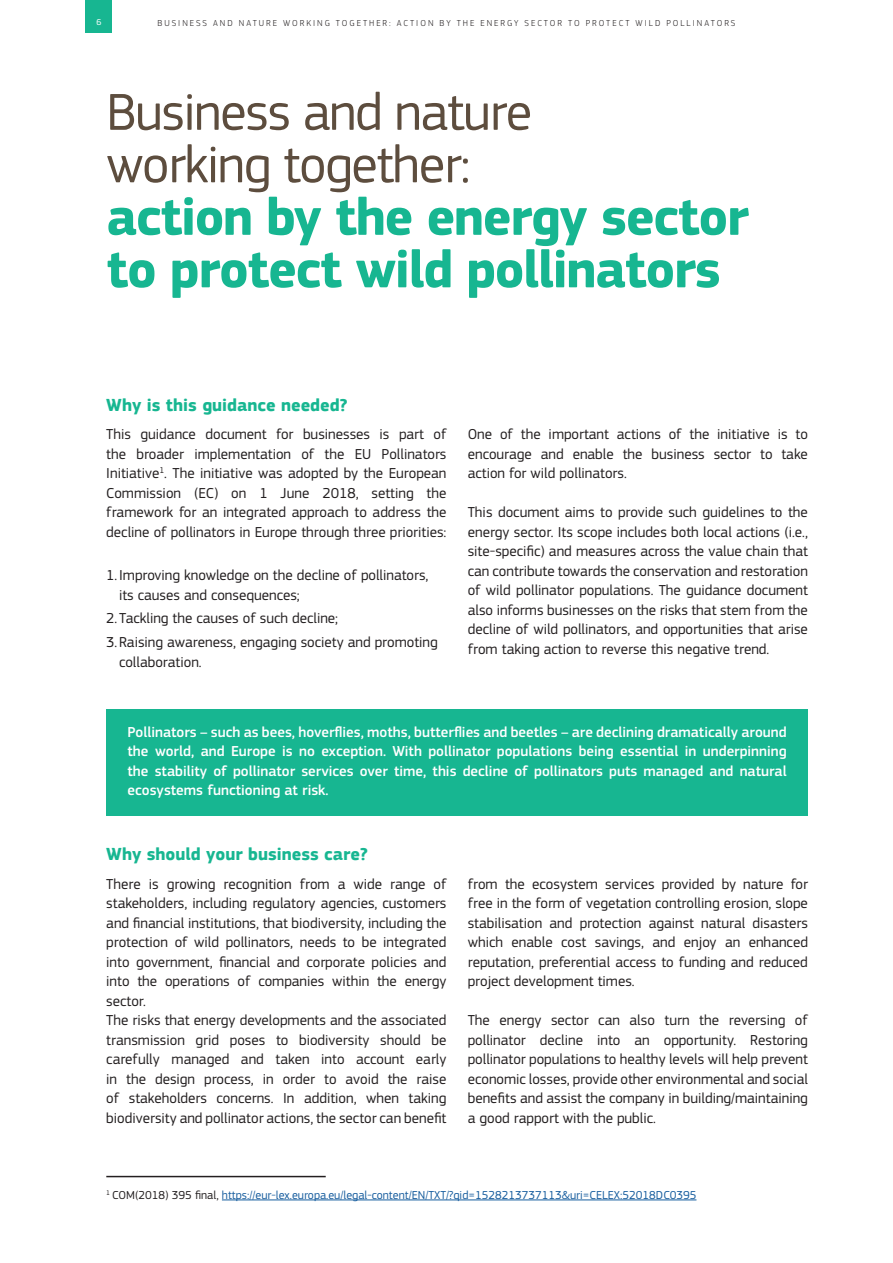
<style>
.page{position:relative;width:893px;height:1263px;background:#fff}
.page>*{position:absolute;margin:0;border:0;box-sizing:border-box;transform-origin:0 0}
.t1{font:700 54px/52.5px "EC Square Sans Pro";letter-spacing:-.025em;color:#17b691}
.t2{font:54px/52.5px "EC Square Sans Pro";letter-spacing:-.025em;color:#5d4d3e}
.t3{font:700 18px "EC Square Sans Pro";color:#17b691}
.t4{font:15px/19.5px "EC Square Sans Pro";color:#231f20;text-align:justify}
.t5{font:500 15px/19.5px "EC Square Sans Pro";color:#fff;text-align:justify}
.t6{font:12px "EC Square Sans Pro";color:#175d9e}
.t7{font:300 9px "EC Square Sans Pro";letter-spacing:.22em;color:#231f20}
.t8{font:9px "EC Square Sans Pro";color:#fff}
.s1{color:#231f20}
</style>
<div class="page">
<div style="left:85px;top:0;width:27px;height:33px;background:#17b691"></div>
<hr style="left:222px;top:1199px;width:474px;height:1px;background:#175d9e">
<hr style="left:106px;top:1176px;width:220px;height:1px;background:#231f20">
<div style="left:106px;top:709px;width:702px;height:107px;background:#17b691"></div>
<p class="t8" style="left:96px;top:17px;width:7px">6</p>
<p class="t7" style="left:157px;top:18px;width:579px">BUSINESS AND NATURE WORKING TOGETHER: ACTION BY THE ENERGY SECTOR TO PROTECT WILD POLLINATORS</p>
<h1 class="t2" style="left:106px;top:86px;width:427px">Business and nature working together:</h1>
<h1 class="t1" style="left:106px;top:193px;width:644px">action by the energy sector to protect wild pollinators</h1>
<p class="t3" style="left:106px;top:394px;width:243px">Why is this guidance needed?</p>
<p class="t4" style="left:106px;top:425px;width:342px">This guidance document for businesses is part of the broader implementation of the EU Pollinators Initiative<sup>1</sup>. The initiative was adopted by the European Commission (EC) on 1 June 2018, setting the framework for an integrated approach to address the decline of pollinators in Europe through three priorities:</p>
<p class="t4" style="left:119px;top:566px;width:311px;text-indent:-13px">1.Improving knowledge on the decline of pollinators, its causes and consequences;</p>
<p class="t4" style="left:106px;top:607px;width:333px;line-height:23.7px">2.Tackling the causes of such decline;<br>3.Raising awareness, engaging society and promoting</p>
<p class="t4" style="left:119px;top:652px;width:84px">collaboration.</p>
<p class="t4" style="left:468px;top:425px;width:342px">One of the important actions of the initiative is to encourage and enable the business sector to take action for wild pollinators.</p>
<p class="t4" style="left:468px;top:503px;width:342px">This document aims to provide such guidelines to the energy sector. Its scope includes both local actions (i.e., site-specific) and measures across the value chain that can contribute towards the conservation and restoration of wild pollinator populations. The guidance document also informs businesses on the risks that stem from the decline of wild pollinators, and opportunities that arise from taking action to reverse this negative trend.</p>
<p class="t5" style="left:128px;top:722px;width:661px">Pollinators – such as bees, hoverflies, moths, butterflies and beetles – are declining dramatically around the world, and Europe is no exception. With pollinator populations being essential in underpinning the stability of pollinator services over time, this decline of pollinators puts managed and natural ecosystems functioning at risk.</p>
<p class="t3" style="left:106px;top:843px;width:263px">Why should your business care?</p>
<p class="t4" style="left:106px;top:874px;width:342px;text-align:left">There is growing recognition from a wide range of stakeholders, including regulatory agencies, customers and financial institutions, that biodiversity, including the protection of wild pollinators, needs to be integrated into government, financial and corporate policies and into the operations of companies within the energy sector.<br>The risks that energy developments and the associated transmission grid poses to biodiversity should be carefully managed and taken into account early in the design process, in order to avoid the raise of stakeholders concerns. In addition, when taking biodiversity and pollinator actions, the sector can benefit</p>
<p class="t4" style="left:468px;top:874px;width:342px">from the ecosystem services provided by nature for free in the form of vegetation controlling erosion, slope stabilisation and protection against natural disasters which enable cost savings, and enjoy an enhanced reputation, preferential access to funding and reduced project development times.</p>
<p class="t4" style="left:468px;top:1010px;width:342px">The energy sector can also turn the reversing of pollinator decline into an opportunity. Restoring pollinator populations to healthy levels will help prevent economic losses, provide other environmental and social benefits and assist the company in building/maintaining a good rapport with the public.</p>
<p class="t6" style="left:106px;top:1188px;width:592px"><sup>1</sup> <span class="s1">COM(2018) 395 final,</span> https://eur-lex.europa.eu/legal-content/EN/TXT/?qid=1528213737113&amp;uri=CELEX:52018DC0395</p>
</div>
